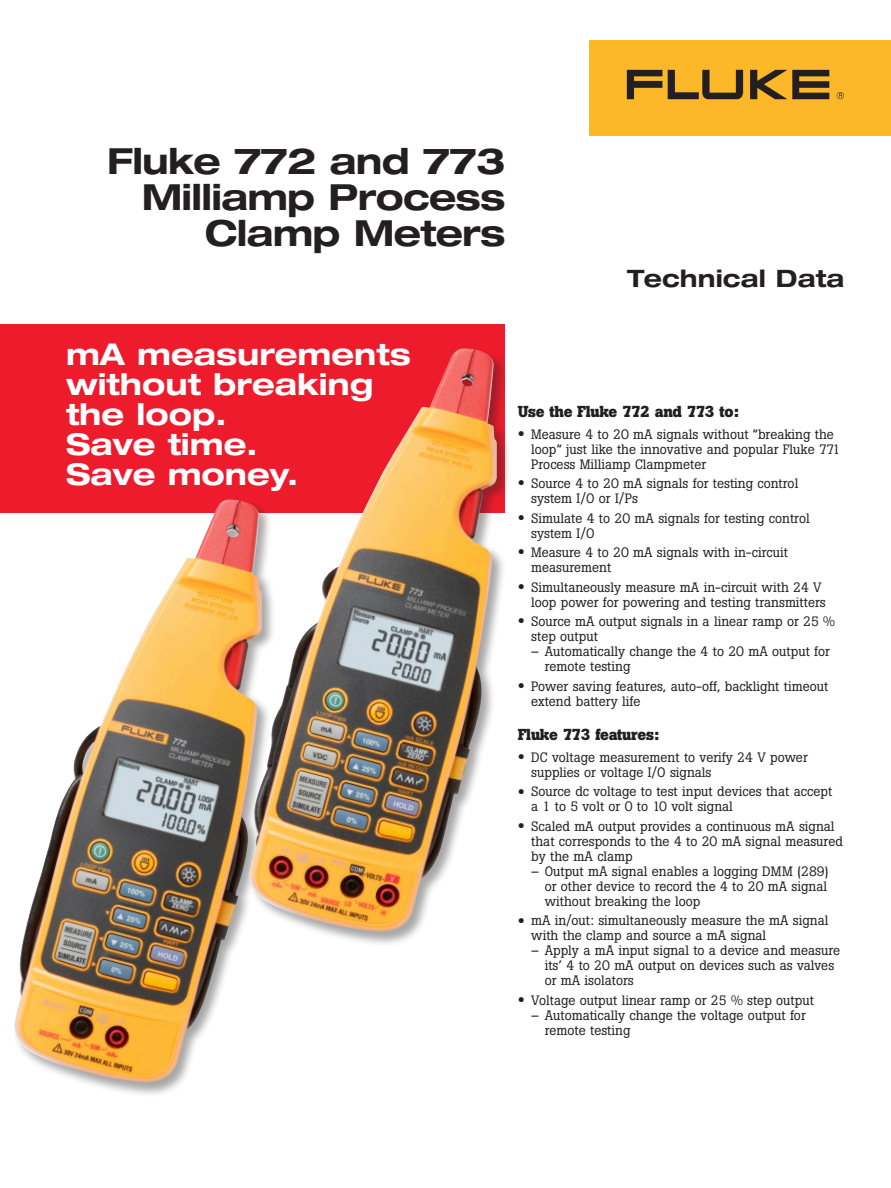
<style>
.page{position:relative;width:891px;height:1188px;background:#fff}
.page>*{position:absolute;margin:0;border:0;box-sizing:border-box;transform-origin:0 0}
.t1{font:700 expanded 36px/36px "Helvetica Neue LT Std";letter-spacing:-.02em;color:#231f20;text-align:right}
.t2{font:700 expanded 30px/30px "Helvetica Neue LT Std";color:#fff}
.t3{font:700 expanded 24px "Helvetica Neue LT Std";letter-spacing:.005em;color:#231f20}
.t4{font:700 15.75px "Boton";letter-spacing:-.015em;color:#231f20}
.t5{font:13.5px/15px "Boton";color:#231f20}
.s1{font-size:21px}
</style>
<div class="page">
<div style="left:0;top:324px;width:504px;height:189px;background:#ee1b2c"></div>
<div style="left:590px;top:40px;width:301px;height:96px;background:#fcb828"></div>
<svg style="left:627px;top:70px;width:35px;height:29px"></svg>
<svg style="left:750px;top:70px;width:79px;height:29px"></svg>
<svg style="left:668px;top:70px;width:75px;height:29px"></svg>
<svg style="left:837px;top:92px;width:7px;height:7px"></svg>
<div style="left:13px;top:497px;width:263px;height:601px;background:#231f20;opacity:.4"></div>
<img style="left:13px;top:499px;width:249px;height:585px">
<div style="left:248px;top:347px;width:263px;height:600px;background:#231f20;opacity:.4"></div>
<img style="left:249px;top:349px;width:233px;height:584px">
<h1 class="t1" style="left:107px;top:142px;width:400px">Fluke 772 and 773<br>Milliamp Process<br>Clamp Meters</h1>
<h3 class="t3" style="left:627px;top:264px;width:219px">Technical Data</h3>
<h2 class="t2" style="left:66px;top:338px;width:346px">mA measurements without breaking the loop.<br>Save time.<br>Save money.</h2>
<p class="t4" style="left:518px;top:402px;width:223px">Use the Fluke 772 and 773 to:</p>
<p class="t5" style="left:531px;top:426px;width:311px;text-indent:-13px"><span class="s1">•</span> Measure 4 to 20 mA signals without ”breaking the loop” just like the innovative and popular Fluke 771<br>Process Milliamp Clampmeter</p>
<p class="t5" style="left:531px;top:476px;width:269px;text-indent:-13px"><span class="s1">•</span> Source 4 to 20 mA signals for testing control system I/O or I/Ps</p>
<p class="t5" style="left:531px;top:510px;width:280px;text-indent:-13px"><span class="s1">•</span> Simulate 4 to 20 mA signals for testing control system I/O</p>
<p class="t5" style="left:531px;top:545px;width:258px;text-indent:-13px"><span class="s1">•</span> Measure 4 to 20 mA signals with in-circuit measurement</p>
<p class="t5" style="left:531px;top:579px;width:296px;text-indent:-13px"><span class="s1">•</span> Simultaneously measure mA in-circuit with 24 V loop power for powering and testing transmitters</p>
<p class="t5" style="left:531px;top:614px;width:305px;text-indent:-13px"><span class="s1">•</span> Source mA output signals in a linear ramp or 25 % step output</p>
<p class="t5" style="left:545px;top:644px;width:287px;text-indent:-14px">– Automatically change the 4 to 20 mA output for remote testing</p>
<p class="t5" style="left:531px;top:678px;width:299px;text-indent:-13px"><span class="s1">•</span> Power saving features, auto-off, backlight timeout extend battery life</p>
<p class="t4" style="left:518px;top:725px;width:143px">Fluke 773 features:</p>
<p class="t5" style="left:531px;top:750px;width:278px;text-indent:-13px"><span class="s1">•</span> DC voltage measurement to verify 24 V power supplies or voltage I/O signals</p>
<p class="t5" style="left:531px;top:784px;width:303px;text-indent:-13px"><span class="s1">•</span> Source dc voltage to test input devices that accept a 1 to 5 volt or 0 to 10 volt signal</p>
<p class="t5" style="left:531px;top:819px;width:313px;text-indent:-13px"><span class="s1">•</span> Scaled mA output provides a continuous mA signal that corresponds to the 4 to 20 mA signal measured by the mA clamp</p>
<p class="t5" style="left:545px;top:864px;width:286px;text-align:justify;text-indent:-14px">– Output mA signal enables a logging DMM (289) or other device to record the 4 to 20 mA signal without breaking the loop</p>
<p class="t5" style="left:531px;top:913px;width:299px;text-indent:-13px"><span class="s1">•</span> mA in/out: simultaneously measure the mA signal with the clamp and source a mA signal</p>
<p class="t5" style="left:545px;top:943px;width:297px;text-indent:-14px">– Apply a mA input signal to a device and measure its’ 4 to 20 mA output on devices such as valves or mA isolators</p>
<p class="t5" style="left:518px;top:993px;width:298px"><span class="s1">•</span> Voltage output linear ramp or 25 % step output</p>
<p class="t5" style="left:545px;top:1008px;width:263px;text-indent:-14px">– Automatically change the voltage output for remote testing</p>
</div>
